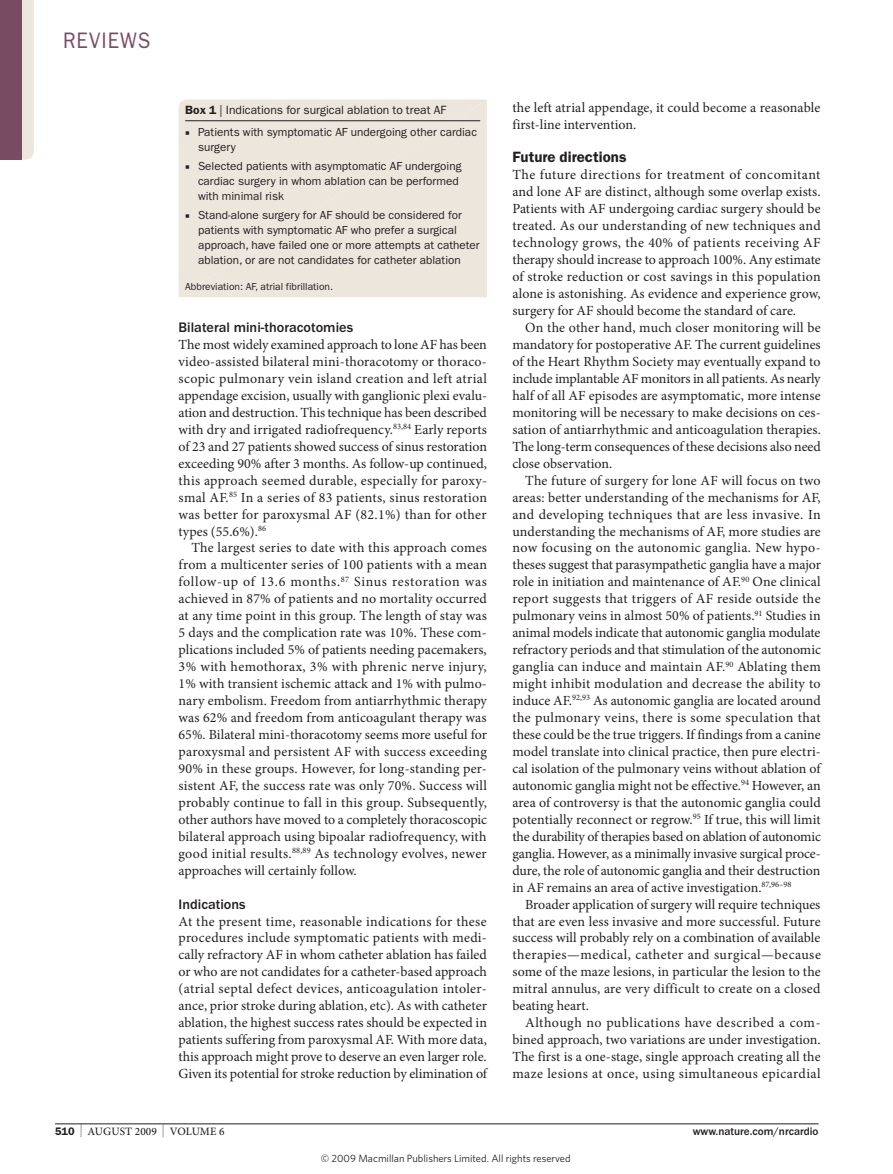
<style>
.page{position:relative;width:893px;height:1174px;background:#fff}
.page>*{position:absolute;margin:0;border:0;box-sizing:border-box;transform-origin:0 0}
.t1{font:22.5px "ITC Franklin Gothic Std";letter-spacing:.05em;color:#794b62;scale:.9 1}
.t2{font:600 15px "ITC Franklin Gothic Std";color:#231f20}
.t3{font:500 14.25px "ITC Franklin Gothic Std";color:#231f20}
.t4{font:13.95px/17px "Minion Pro";letter-spacing:.005em;color:#231f20;text-align:justify}
.t5{font:12px "ITC Franklin Gothic Std";color:#231f20}
.t6{font:11.7px/15px "ITC Franklin Gothic Std";color:#231f20}
.t7{font:500 11.25px "ITC Franklin Gothic Std";color:#231f20}
.t8{font:500 11.25px "Minion Pro";letter-spacing:.01em;color:#231f20}
.t9{font:10.5px "Whitney";color:#231f20}
.t10{font:10.2px "ITC Franklin Gothic Std";color:#231f20}
.s1{font-weight:600}
.s2{font-family:"Minion Pro"}
.s3{font-family:"ITC Franklin Gothic Std";font-weight:600;font-size:10.95px}
.s4{font-size:12.9px}
</style>
<div class="page">
<hr style="left:55px;top:1123px;width:764px;height:1px;background:#231f20">
<div style="left:179px;top:99px;width:308px;height:198px;background:#ece6dd"></div>
<hr style="left:185px;top:120px;width:295px;height:1px;background:#231f20">
<svg style="left:0;top:0;width:34px;height:160px;background:#a1818d"></svg>
<h1 class="t1" style="left:63px;top:28px;width:99px">reviews</h1>
<p class="t5" style="left:185px;top:103px;width:262px"><span class="s1">Box 1</span> | indications for surgical ablation to treat AF</p>
<p class="t6" style="left:198px;top:124px;width:280px;text-indent:-13px"><span class="s2">■</span> Patients with symptomatic AF undergoing other cardiac surgery</p>
<p class="t6" style="left:198px;top:158px;width:265px;text-indent:-13px"><span class="s2">■</span> selected patients with asymptomatic AF undergoing cardiac surgery in whom ablation can be performed with minimal risk</p>
<p class="t6" style="left:198px;top:208px;width:283px;text-indent:-13px"><span class="s2">■</span> stand‑alone surgery for AF should be considered for patients with symptomatic AF who prefer a surgical approach, have failed one or more attempts at catheter ablation, or are not candidates for catheter ablation</p>
<p class="t10" style="left:185px;top:281px;width:149px">Abbreviation: AF, atrial fibrillation.</p>
<p class="t3" style="left:179px;top:319px;width:176px">Bilateral mini-thoracotomies</p>
<p class="t4" style="left:179px;top:336px;width:310px">the most widely examined approach to lone aF has been video-assisted bilateral mini-thoracotomy or thoraco&shy;scopic pulmonary vein island creation and left atrial appendage excision, usually with ganglionic plexi evalu&shy;ation and destruction. this technique has been described with dry and irrigated radiofrequency.<sup>83,84</sup> early reports of 23 and 27 patients showed success of sinus restoration exceeding 90% after 3 months. as follow-up continued, this approach seemed durable, especially for paroxy&shy;smal aF.<sup>85</sup> in a series of 83 patients, sinus restoration was better for paroxysmal aF (82.1%) than for other types (55.6%).<sup>86</sup></p>
<p class="t4" style="left:179px;top:539px;width:310px;text-indent:13px">the largest series to date with this approach comes from a multicenter series of 100 patients with a mean follow-up of 13.6 months.<sup>87</sup> sinus restoration was achieved in 87% of patients and no mortality occurred at any time point in this group. the length of stay was 5 days and the complication rate was 10%. these com&shy;plications included 5% of patients needing pacemakers, 3% with hemothorax, 3% with phrenic nerve injury, 1% with transient ischemic attack and 1% with pulmo&shy;nary embolism. Freedom from antiarrhythmic therapy was 62% and freedom from anticoagulant therapy was 65%. Bilateral mini-thoracotomy seems more useful for paroxysmal and persistent aF with success exceeding 90% in these groups. However, for long-standing per&shy;sistent aF, the success rate was only 70%. success will probably continue to fall in this group. subsequently, other authors have moved to a completely thoracoscopic bilateral approach using bipoalar radiofrequency, with good initial results.<sup>88,89</sup> as technology evolves, newer approaches will certainly follow.</p>
<p class="t3" style="left:179px;top:896px;width:69px">indications</p>
<p class="t4" style="left:179px;top:912px;width:310px">at the present time, reasonable indications for these procedures include symptomatic patients with medi&shy;cally refractory aF in whom catheter ablation has failed or who are not candidates for a catheter-based approach (atrial septal defect devices, anticoagulation intoler&shy;ance, prior stroke during ablation, etc). as with catheter ablation, the highest success rates should be expected in patients suffering from paroxysmal aF. with more data, this approach might prove to deserve an even larger role.<br>Given its potential for stroke reduction by elimination of</p>
<p class="t4" style="left:512px;top:99px;width:310px">the left atrial appendage, it could become a reasonable first-line intervention.</p>
<p class="t2" style="left:512px;top:148px;width:116px">Future directions</p>
<p class="t4" style="left:512px;top:166px;width:310px">the future directions for treatment of concomitant and lone aF are distinct, although some overlap exists.<br>Patients with aF undergoing cardiac surgery should be treated. as our understanding of new techniques and technology grows, the 40% of patients receiving aF therapy should increase to approach 100%. any estimate of stroke reduction or cost savings in this population alone is astonishing. as evidence and experience grow, surgery for aF should become the standard of care.</p>
<p class="t4" style="left:512px;top:319px;width:310px;text-indent:13px">on the other hand, much closer monitoring will be mandatory for postoperative aF. the current guidelines of the Heart rhythm society may eventually expand to include implantable aF monitors in all patients. as nearly half of all aF episodes are asymptomatic, more intense monitoring will be necessary to make decisions on ces&shy;sation of antiarrhythmic and anticoagulation therapies. the long-term consequences of these decisions also need close observation.</p>
<p class="t4" style="left:512px;top:472px;width:310px;text-indent:13px">the future of surgery for lone aF will focus on two areas: better understanding of the mechanisms for aF, and developing techniques that are less invasive. in understanding the mechanisms of aF, more studies are now focusing on the autonomic ganglia. new hypo&shy;theses suggest that parasympathetic ganglia have a major role in initiation and maintenance of aF.<sup>90</sup> one clinical report suggests that triggers of aF reside outside the pulmonary veins in almost 50% of patients.<sup>91</sup> studies in animal models indicate that autonomic ganglia modulate refractory periods and that stimulation of the autonomic ganglia can induce and maintain aF.<sup>90</sup> ablating them might inhibit modulation and decrease the ability to induce aF.<sup>92,93</sup> as autonomic ganglia are located around the pulmonary veins, there is some speculation that these could be the true triggers. if findings from a canine model translate into clinical practice, then pure electri&shy;cal isolation of the pulmonary veins without ablation of autonomic ganglia might not be effective.<sup>94</sup> However, an area of controversy is that the autonomic ganglia could potentially reconnect or regrow.<sup>95</sup> if true, this will limit the durability of therapies based on ablation of autonomic ganglia. However, as a minimally invasive surgical proce&shy;dure, the role of autonomic ganglia and their destruction in aF remains an area of active investigation.<sup>87,96–98</sup></p>
<p class="t4" style="left:512px;top:895px;width:310px;text-indent:13px">Broader application of surgery will require techniques that are even less invasive and more successful. Future success will probably rely on a combination of available therapies—medical, catheter and surgical—because some of the maze lesions, in particular the lesion to the mitral annulus, are very difficult to create on a closed beating heart.</p>
<p class="t4" style="left:512px;top:1014px;width:310px;text-indent:13px">although no publications have described a com&shy;bined approach, two variations are under investigation. the first is a one-stage, single approach creating all the maze lesions at once, using simultaneous epicardial</p>
<p class="t8" style="left:55px;top:1123px;width:171px"><span class="s3">510</span> <span class="s4">|</span> AUGUST 2009 <span class="s4">|</span> VOLUME 6</p>
<p class="t7" style="left:693px;top:1124px;width:127px">www.nature.com/nrcardio</p>
<p class="t9" style="left:321px;top:1152px;width:251px">© 2009 Macmillan Publishers Limited. All rights reserved</p>
</div>
